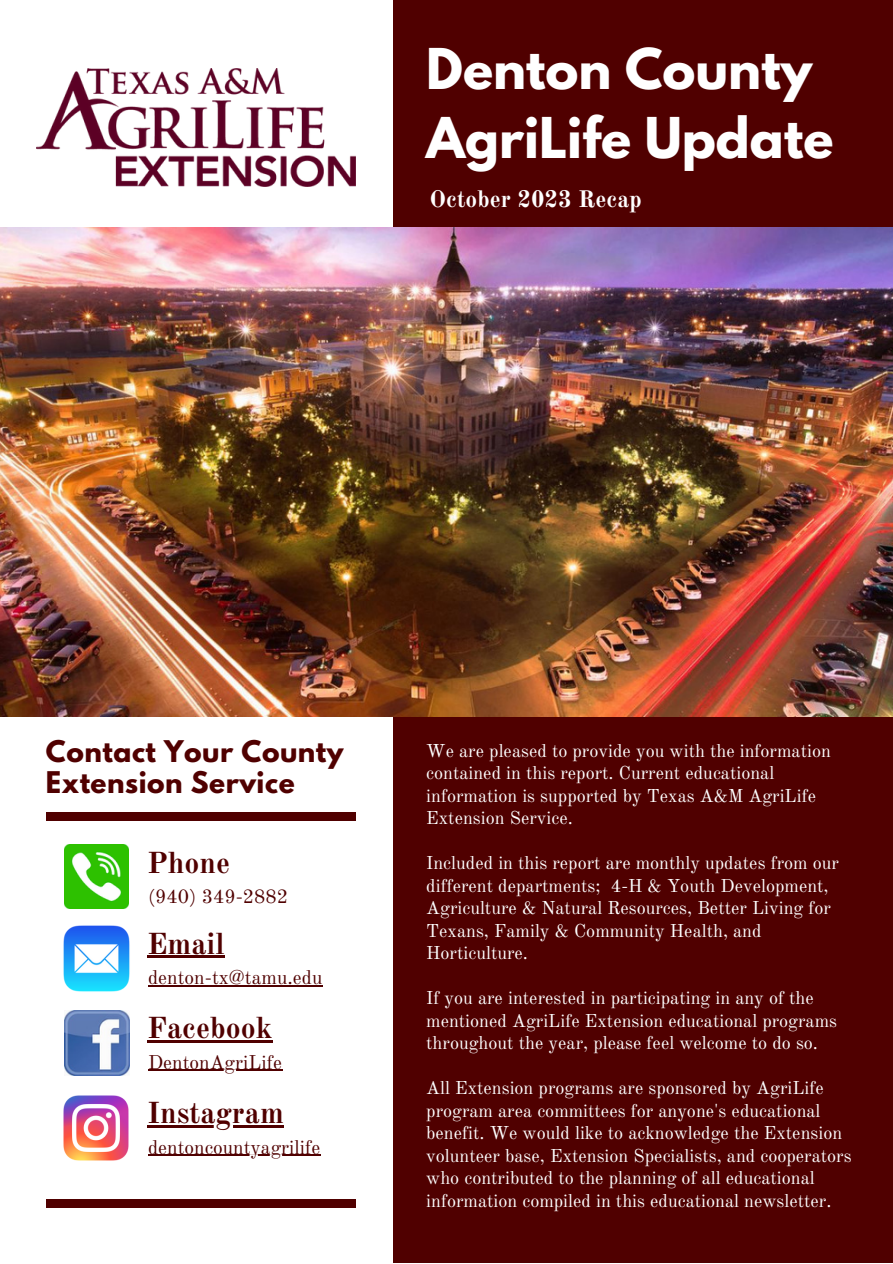
<style>
.page{position:relative;width:893px;height:1264px;background:#fff}
.page>*{position:absolute;margin:0;border:0;box-sizing:border-box;transform-origin:0 0}
.t1{font:700 49.8px/69px "League Spartan";color:#fff}
.t2{font:700 29.7px "Old Standard";color:#500000}
.t3{font:700 26.4px/31.5px "League Spartan";letter-spacing:.02em;color:#500000}
.t4{font:700 23.4px "Old Standard";color:#fff}
.t5{font:19.5px "Old Standard";color:#500000}
.t6{font:18.15px/22.5px "Old Standard";color:#fff}
</style>
<div class="page">
<div style="left:0;top:0;width:892px;height:1262px;background:#500000"></div>
<div style="left:0;top:0;width:393px;height:1262px;background:#fff"></div>
<div style="left:46px;top:812px;width:309px;height:8px;background:#500000"></div>
<div style="left:46px;top:1199px;width:309px;height:8px;background:#500000"></div>
<img style="left:37px;top:69px;width:318px;height:118px">
<img style="left:64px;top:1010px;width:65px;height:65px">
<img style="left:63px;top:1095px;width:66px;height:65px">
<img style="left:63px;top:925px;width:67px;height:67px">
<img style="left:64px;top:844px;width:64px;height:64px">
<img style="left:0;top:227px;width:892px;height:489px">
<hr style="left:147px;top:955px;width:77px;height:3px;background:#500000">
<hr style="left:148px;top:985px;width:174px;height:1px;background:#500000">
<hr style="left:147px;top:1040px;width:125px;height:2px;background:#500000">
<hr style="left:148px;top:1069px;width:134px;height:2px;background:#500000">
<hr style="left:147px;top:1124px;width:137px;height:3px;background:#500000">
<hr style="left:148px;top:1154px;width:172px;height:1px;background:#500000">
<p class="t1" style="left:426px;top:41px;width:409px">Denton County<br>AgriLife Update</p>
<p class="t4" style="left:429px;top:185px;width:214px">October 2023 Recap</p>
<p class="t3" style="left:46px;top:738px;width:299px">Contact Your County<br>Extension Service</p>
<p class="t2" style="left:147px;top:844px;width:85px">Phone</p>
<p class="t5" style="left:148px;top:884px;width:142px">(940) 349-2882</p>
<p class="t2" style="left:147px;top:925px;width:79px">Email</p>
<p class="t5" style="left:148px;top:965px;width:176px">denton-tx@tamu.edu</p>
<p class="t2" style="left:147px;top:1009px;width:127px">Facebook</p>
<p class="t5" style="left:148px;top:1050px;width:136px">DentonAgriLife</p>
<p class="t2" style="left:147px;top:1094px;width:138px">Instagram</p>
<p class="t5" style="left:148px;top:1135px;width:174px">dentoncountyagrilife</p>
<p class="t6" style="left:426px;top:739px;width:406px">We are pleased to provide you with the information contained in this report. Current educational information is supported by Texas A&amp;M AgriLife Extension Service.</p>
<p class="t6" style="left:426px;top:852px;width:414px">Included in this report are monthly updates from our different departments; 4-H &amp; Youth Development, Agriculture &amp; Natural Resources, Better Living for Texans, Family &amp; Community Health, and Horticulture.</p>
<p class="t6" style="left:426px;top:987px;width:412px">If you are interested in participating in any of the mentioned AgriLife Extension educational programs throughout the year, please feel welcome to do so.</p>
<p class="t6" style="left:426px;top:1076px;width:427px">All Extension programs are sponsored by AgriLife program area committees for anyone's educational benefit. We would like to acknowledge the Extension volunteer base, Extension Specialists, and cooperators who contributed to the planning of all educational information compiled in this educational newsletter.</p>
</div>
